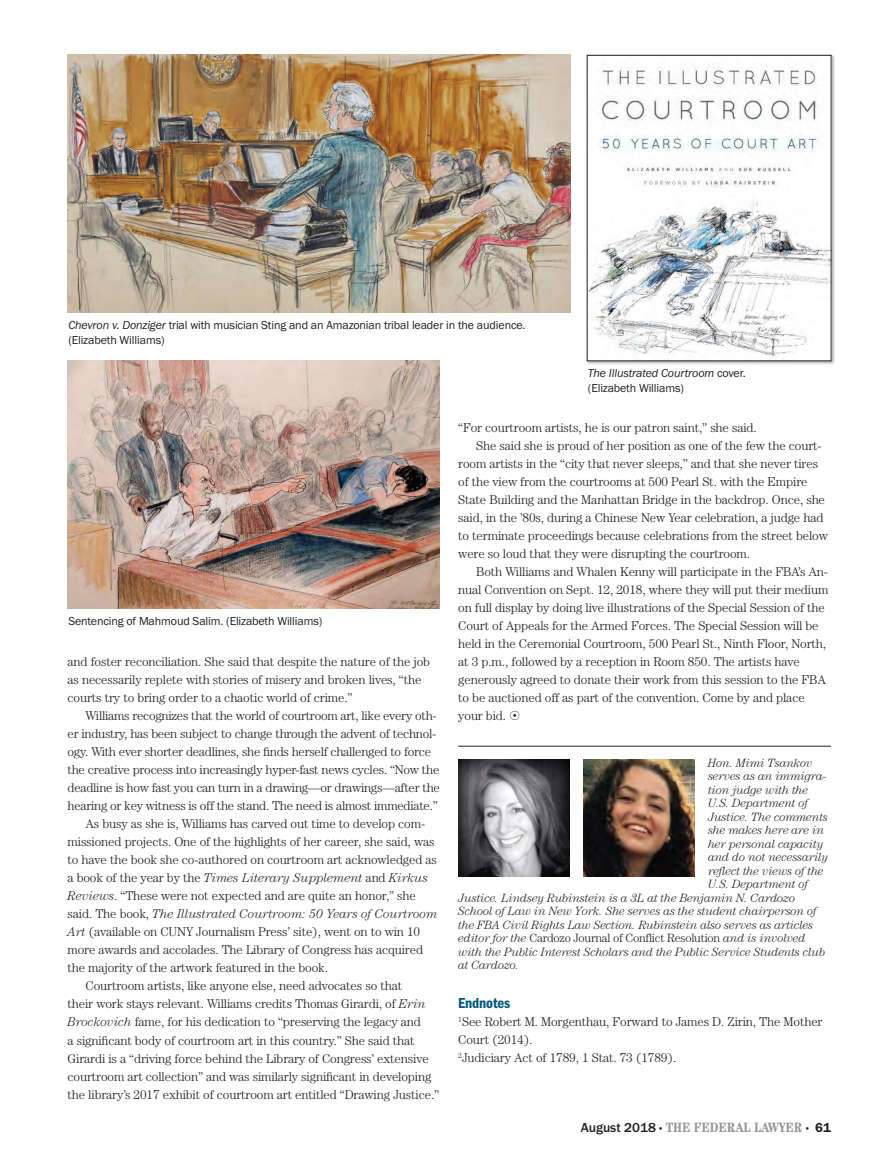
<style>
.page{position:relative;width:885px;height:1175px;background:#fff}
.page>*{position:absolute;margin:0;border:0;box-sizing:border-box;transform-origin:0 0}
.t1{font:15px "Franklin Gothic URW Con Dem";letter-spacing:-.01em;color:#015878}
.t2{font:700 condensed 13.5px "Century Std";color:#939598}
.t3{font:300 12.75px/18px "Century Std";letter-spacing:-.01em;color:#231f20}
.t4{font:italic 300 12.75px "Century Std";letter-spacing:-.01em;color:#231f20}
.t5{font:italic 300 12px "Century Std";letter-spacing:-.02em;color:#231f20}
.t6{font:12px/15px "Franklin Gothic URW Boo";letter-spacing:-.01em;color:#231f20}
.t7{font:300 12px "Century Std";letter-spacing:-.02em;color:#231f20}
.t8{font:12px "Franklin Gothic URW Boo Ita";letter-spacing:-.01em;color:#231f20}
.s1{font-family:"Franklin Gothic URW Boo Ita"}
.s2{font-family:"Franklin Gothic URW Boo"}
.s3{font-style:normal}
.s4{font-style:italic}
.s5{font-family:"Franklin Gothic URW";font-weight:500;font-stretch:normal;color:#231f20}
.s6{font-weight:300;font-size:7.5px;color:#231f20}
.s7{font-family:"Franklin Gothic URW Dem";font-weight:400;font-stretch:normal;color:#231f20}
</style>
<div class="page">
<hr style="left:458px;top:746px;width:372px;height:1px;background:#231f20">
<img style="left:458px;top:759px;width:111px;height:117px">
<img style="left:583px;top:759px;width:111px;height:117px">
<img style="left:68px;top:54px;width:502px;height:258px">
<img style="left:68px;top:360px;width:371px;height:248px">
<div style="left:586px;top:55px;width:248px;height:310px;background:#231f20;opacity:.35"></div>
<img style="left:589px;top:57px;width:239px;height:302px">
<p class="t6" style="left:68px;top:318px;width:458px"><span class="s1">Chevron v. Donziger</span> trial with musician Sting and an Amazonian tribal leader in the audience. (Elizabeth Williams)</p>
<p class="t8" style="left:587px;top:366px;width:159px">The Illustrated Courtroom <span class="s2">cover.</span></p>
<p class="t6" style="left:587px;top:380px;width:98px">(Elizabeth Williams)</p>
<p class="t6" style="left:68px;top:613px;width:255px">Sentencing of Mahmoud Salim. (Elizabeth Williams)</p>
<p class="t3" style="left:68px;top:652px;width:364px">and foster reconciliation. She said that despite the nature of the job as necessarily replete with stories of misery and broken lives, “the courts try to bring order to a chaotic world of crime.”</p>
<p class="t3" style="left:86px;top:706px;width:353px">Williams recognizes that the world of courtroom art, like every oth-</p>
<p class="t3" style="left:68px;top:724px;width:370px">er industry, has been subject to change through the advent of technol-</p>
<p class="t3" style="left:68px;top:742px;width:365px">ogy. With ever shorter deadlines, she finds herself challenged to force</p>
<p class="t3" style="left:68px;top:760px;width:373px">the creative process into increasingly hyper-fast news cycles. “Now the</p>
<p class="t3" style="left:68px;top:778px;width:374px">deadline is how fast you can turn in a drawing—or drawings—after the</p>
<p class="t3" style="left:68px;top:796px;width:371px">hearing or key witness is off the stand. The need is almost immediate.”</p>
<p class="t3" style="left:86px;top:814px;width:341px">As busy as she is, Williams has carved out time to develop com-</p>
<p class="t3" style="left:68px;top:832px;width:368px">missioned projects. One of the highlights of her career, she said, was</p>
<p class="t3" style="left:68px;top:851px;width:371px">to have the book she co-authored on courtroom art acknowledged as</p>
<p class="t4" style="left:68px;top:870px;width:361px"><span class="s3">a book of the year by the</span> Times Literary Supplement <span class="s3">and</span> Kirkus</p>
<p class="t3" style="left:68px;top:887px;width:350px"><span class="s4">Reviews</span>. “These were not expected and are quite an honor,” she</p>
<p class="t4" style="left:68px;top:906px;width:371px"><span class="s3">said. The book,</span> The Illustrated Courtroom: 50 Years of Courtroom</p>
<p class="t3" style="left:68px;top:923px;width:354px"><span class="s4">Art</span> (available on CUNY Journalism Press’ site), went on to win 10</p>
<p class="t3" style="left:68px;top:941px;width:357px">more awards and accolades. The Library of Congress has acquired</p>
<p class="t3" style="left:68px;top:959px;width:262px">the majority of the artwork featured in the book.</p>
<p class="t3" style="left:86px;top:977px;width:318px">Courtroom artists, like anyone else, need advocates so that</p>
<p class="t3" style="left:68px;top:995px;width:359px">their work stays relevant. Williams credits Thomas Girardi, of <span class="s4">Erin</span></p>
<p class="t3" style="left:68px;top:1013px;width:355px"><span class="s4">Brockovich</span> fame, for his dedication to “preserving the legacy and</p>
<p class="t3" style="left:68px;top:1031px;width:348px">a significant body of courtroom art in this country.” She said that</p>
<p class="t3" style="left:68px;top:1049px;width:362px">Girardi is a “driving force behind the Library of Congress’ extensive</p>
<p class="t3" style="left:68px;top:1067px;width:365px">courtroom art collection” and was similarly significant in developing</p>
<p class="t3" style="left:68px;top:1085px;width:373px">the library’s 2017 exhibit of courtroom art entitled “Drawing Justice.”</p>
<p class="t3" style="left:458px;top:418px;width:300px">“For courtroom artists, he is our patron saint,” she said.</p>
<p class="t3" style="left:476px;top:436px;width:347px">She said she is proud of her position as one of the few the court-</p>
<p class="t3" style="left:458px;top:454px;width:361px">room artists in the “city that never sleeps,” and that she never tires</p>
<p class="t3" style="left:458px;top:472px;width:351px">of the view from the courtrooms at 500 Pearl St. with the Empire</p>
<p class="t3" style="left:458px;top:490px;width:368px">State Building and the Manhattan Bridge in the backdrop. Once, she</p>
<p class="t3" style="left:458px;top:508px;width:366px">said, in the ’80s, during a Chinese New Year celebration, a judge had</p>
<p class="t3" style="left:458px;top:526px;width:371px">to terminate proceedings because celebrations from the street below</p>
<p class="t3" style="left:458px;top:544px;width:293px">were so loud that they were disrupting the courtroom.</p>
<p class="t3" style="left:476px;top:562px;width:353px">Both Williams and Whalen Kenny will participate in the FBA’s An-</p>
<p class="t3" style="left:458px;top:580px;width:371px">nual Convention on Sept. 12, 2018, where they will put their medium</p>
<p class="t3" style="left:458px;top:598px;width:368px">on full display by doing live illustrations of the Special Session of the</p>
<p class="t3" style="left:458px;top:617px;width:362px">Court of Appeals for the Armed Forces. The Special Session will be</p>
<p class="t3" style="left:458px;top:635px;width:369px">held in the Ceremonial Courtroom, 500 Pearl St., Ninth Floor, North,</p>
<p class="t3" style="left:458px;top:653px;width:343px">at 3 p.m., followed by a reception in Room 850. The artists have</p>
<p class="t3" style="left:458px;top:671px;width:369px">generously agreed to donate their work from this session to the FBA</p>
<p class="t3" style="left:458px;top:689px;width:348px">to be auctioned off as part of the convention. Come by and place</p>
<p class="t3" style="left:458px;top:707px;width:49px">your bid.</p>
<p class="t5" style="left:707px;top:756px;width:106px">Hon. Mimi Tsankov</p>
<p class="t5" style="left:707px;top:769px;width:120px">serves as an immigra-</p>
<p class="t5" style="left:707px;top:783px;width:102px">tion judge with the</p>
<p class="t5" style="left:707px;top:796px;width:101px">U.S. Department of</p>
<p class="t5" style="left:707px;top:810px;width:121px">Justice. The comments</p>
<p class="t5" style="left:707px;top:823px;width:118px">she makes here are in</p>
<p class="t5" style="left:707px;top:837px;width:117px">her personal capacity</p>
<p class="t5" style="left:707px;top:850px;width:122px">and do not necessarily</p>
<p class="t5" style="left:707px;top:864px;width:117px">reflect the views of the</p>
<p class="t5" style="left:707px;top:877px;width:101px">U.S. Department of</p>
<p class="t5" style="left:458px;top:891px;width:338px">Justice. Lindsey Rubinstein is a 3L at the Benjamin N. Cardozo</p>
<p class="t5" style="left:458px;top:904px;width:360px">School of Law in New York. She serves as the student chairperson of</p>
<p class="t5" style="left:458px;top:918px;width:356px">the FBA Civil Rights Law Section. Rubinstein also serves as articles</p>
<p class="t7" style="left:458px;top:931px;width:349px"><span class="s4">editor for the</span> Cardozo Journal of Conflict Resolution <span class="s4">and is involved</span></p>
<p class="t5" style="left:458px;top:945px;width:368px">with the Public Interest Scholars and the Public Service Students club</p>
<p class="t5" style="left:458px;top:958px;width:62px">at Cardozo.</p>
<p class="t1" style="left:458px;top:993px;width:54px">Endnotes</p>
<p class="t3" style="left:458px;top:1012px;width:366px"><sup>1</sup>See Robert M. Morgenthau, Forward to James D. Zirin, The Mother<br>Court (2014).<br><sup>2</sup>Judiciary Act of 1789, 1 Stat. 73 (1789).</p>
<p class="t2" style="left:580px;top:1119px;width:251px"><span class="s5">August 2018</span> <span class="s6">•</span> THE FEDERAL LAWYER <span class="s6">•</span> <span class="s7">61</span></p>
</div>
